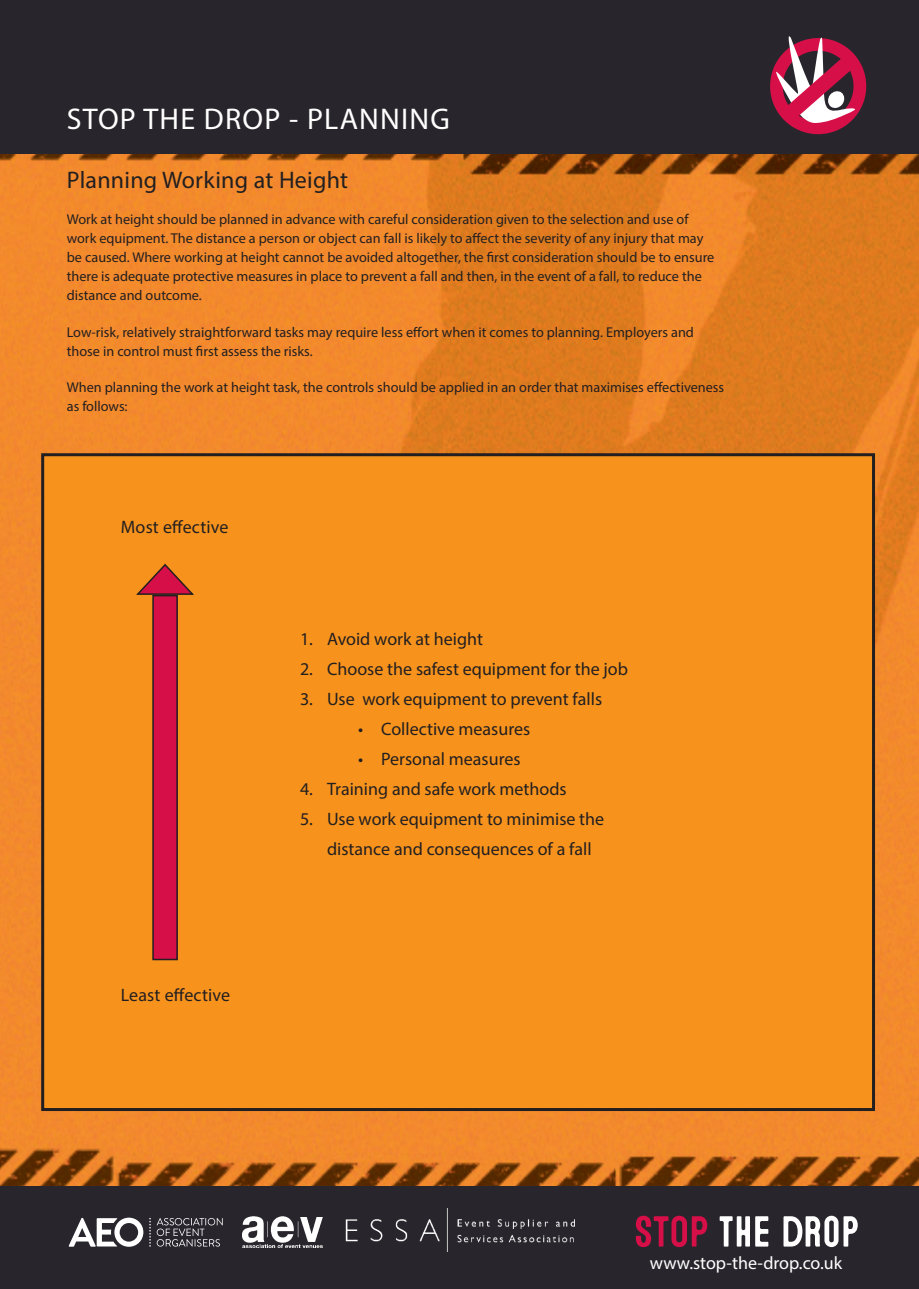
<style>
.page{position:relative;width:919px;height:1289px;background:#fff}
.page>*{position:absolute;margin:0;border:0;box-sizing:border-box;transform-origin:0 0}
.t1{font:30px "Myriad Pro";letter-spacing:.04em;color:#fff}
.t2{font:24px "Myriad Pro";letter-spacing:.01em;color:#231f20}
.t3{font:18px "Myriad Pro";color:#231f20}
.t4{font:18px "Myriad Pro";color:#fff}
.t5{font:14.25px/19.2px "Myriad Pro";color:#231f20}
</style>
<div class="page">
<img style="left:0;top:153px;width:918px;height:1033px">
<div style="left:0;top:0;width:918px;height:153px;background:#28262c"></div>
<svg style="left:770px;top:36px;width:97px;height:99px"></svg>
<div style="left:0;top:1186px;width:918px;height:102px;background:#28262c"></div>
<svg style="left:719px;top:1215px;width:138px;height:31px"></svg>
<svg style="left:635px;top:1215px;width:72px;height:31px"></svg>
<img style="left:242px;top:1216px;width:80px;height:31px">
<img style="left:345px;top:1208px;width:229px;height:43px">
<svg style="left:157px;top:1218px;width:66px;height:28px"></svg>
<svg style="left:69px;top:1217px;width:74px;height:29px"></svg>
<svg style="left:149px;top:1218px;width:2px;height:28px"></svg>
<div style="left:43px;top:455px;width:830px;height:654px;background:#f7931d"></div>
<div style="left:41px;top:453px;width:833px;height:657px;border:3px solid #231f20"></div>
<div style="left:153px;top:595px;width:24px;height:364px;background:#d60f48"></div>
<div style="left:152px;top:595px;width:26px;height:365px;border:2px solid #231f20"></div>
<svg style="left:136px;top:563px;width:58px;height:32px"></svg>
<p class="t1" style="left:67px;top:100px;width:384px">STOP THE DROP - PLANNING</p>
<p class="t2" style="left:67px;top:165px;width:283px">Planning Working at Height</p>
<p class="t5" style="left:67px;top:209px;width:649px">Work at height should be planned in advance with careful consideration given to the selection and use of work equipment. The distance a person or object can fall is likely to affect the severity of any injury that may be caused. Where working at height cannot be avoided altogether, the first consideration should be to ensure there is adequate protective measures in place to prevent a fall and then, in the event of a fall, to reduce the distance and outcome.</p>
<p class="t5" style="left:67px;top:322px;width:628px">Low-risk, relatively straightforward tasks may require less effort when it comes to planning. Employers and those in control must first assess the risks.</p>
<p class="t5" style="left:67px;top:377px;width:659px">When planning the work at height task, the controls should be applied in an order that maximises effectiveness as follows:</p>
<p class="t3" style="left:121px;top:516px;width:109px">Most effective</p>
<p class="t3" style="left:121px;top:984px;width:111px">Least effective</p>
<p class="t3" style="left:300px;top:627px;width:184px">1. Avoid work at height</p>
<p class="t3" style="left:300px;top:657px;width:329px">2. Choose the safest equipment for the job</p>
<p class="t3" style="left:300px;top:687px;width:303px">3. Use work equipment to prevent falls</p>
<p class="t3" style="left:358px;top:717px;width:173px">• Collective measures</p>
<p class="t3" style="left:358px;top:747px;width:164px">• Personal measures</p>
<p class="t3" style="left:300px;top:777px;width:268px">4. Training and safe work methods</p>
<p class="t3" style="left:300px;top:807px;width:306px">5. Use work equipment to minimise the</p>
<p class="t3" style="left:327px;top:837px;width:266px">distance and consequences of a fall</p>
<p class="t4" style="left:649px;top:1251px;width:194px">www.stop-the-drop.co.uk</p>
</div>
